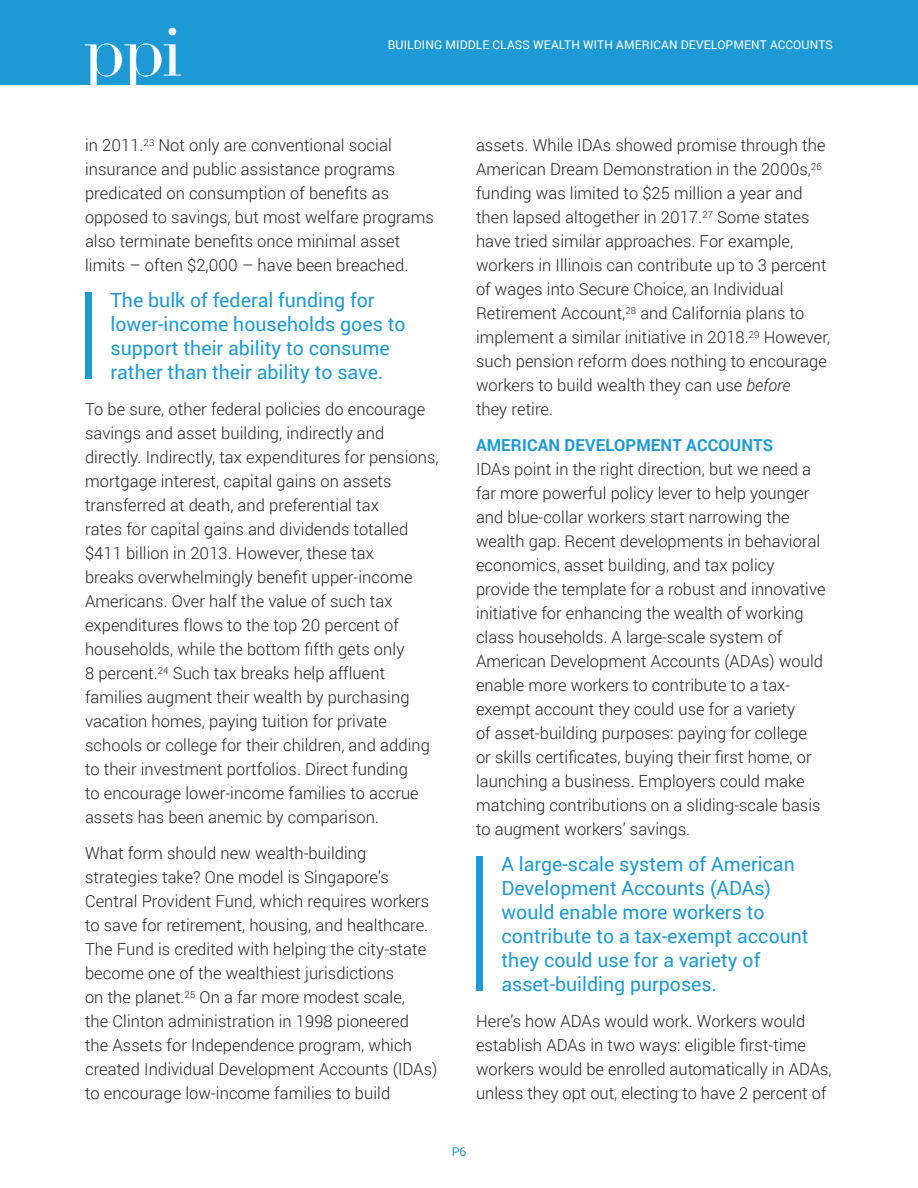
<style>
.page{position:relative;width:918px;height:1188px;background:#fff}
.page>*{position:absolute;margin:0;border:0;box-sizing:border-box;transform-origin:0 0}
.Quote_-_Roboto{font:19.5px/24px "Roboto";color:#1d99d6}
.Body_Copy{font:300 16.5px/24px "Roboto";letter-spacing:.005em;color:#231f20}
.H2_-_Section_Title{font:700 16.5px "Roboto";letter-spacing:.01em;color:#1d99d6}
.t1{font:12px "Roboto";letter-spacing:.01em;color:#fff}
.t2{font:12px "Roboto";color:#1d99d6}
.s1{font-style:italic}
</style>
<div class="page">
<div style="left:0;top:0;width:918px;height:85px;background:#1d99d6"></div>
<svg style="left:168px;top:28px;width:8px;height:7px"></svg>
<svg style="left:85px;top:43px;width:96px;height:42px"></svg>
<div style="left:476px;top:857px;width:6px;height:134px;background:#1d99d6"></div>
<div style="left:85px;top:293px;width:6px;height:86px;background:#1d99d6"></div>
<p class="t1" style="left:388px;top:36px;width:447px">BUILDING MIDDLE CLASS WEALTH WITH AMERICAN DEVELOPMENT ACCOUNTS</p>
<p class="Body_Copy" style="left:85px;top:133px;width:351px">in 2011.<sup>23</sup> Not only are conventional social insurance and public assistance programs predicated on consumption of benefits as opposed to savings, but most welfare programs also terminate benefits once minimal asset limits – often $2,000 – have been breached.</p>
<p class="Quote_-_Roboto" style="left:111px;top:287px;width:297px">The bulk of federal funding for lower-income households goes to support their ability to consume rather than their ability to save.</p>
<p class="Body_Copy" style="left:85px;top:397px;width:355px">To be sure, other federal policies do encourage savings and asset building, indirectly and directly. Indirectly, tax expenditures for pensions, mortgage interest, capital gains on assets transferred at death, and preferential tax<br>rates for capital gains and dividends totalled $411 billion in 2013. However, these tax<br>breaks overwhelmingly benefit upper-income Americans. Over half the value of such tax expenditures flows to the top 20 percent of households, while the bottom fifth gets only<br>8 percent.<sup>24</sup> Such tax breaks help affluent families augment their wealth by purchasing vacation homes, paying tuition for private schools or college for their children, and adding to their investment portfolios. Direct funding<br>to encourage lower-income families to accrue assets has been anemic by comparison.</p>
<p class="Body_Copy" style="left:85px;top:841px;width:354px">What form should new wealth-building strategies take? One model is Singapore’s Central Provident Fund, which requires workers to save for retirement, housing, and healthcare.<br>The Fund is credited with helping the city-state become one of the wealthiest jurisdictions<br>on the planet.<sup>25</sup> On a far more modest scale,<br>the Clinton administration in 1998 pioneered<br>the Assets for Independence program, which created Individual Development Accounts (IDAs) to encourage low-income families to build</p>
<p class="Body_Copy" style="left:476px;top:133px;width:356px">assets. While IDAs showed promise through the American Dream Demonstration in the 2000s,<sup>26 </sup>funding was limited to $25 million a year and then lapsed altogether in 2017.<sup>27</sup> Some states have tried similar approaches. For example, workers in Illinois can contribute up to 3 percent of wages into Secure Choice, an Individual Retirement Account,<sup>28</sup> and California plans to implement a similar initiative in 2018.<sup>29</sup> However, such pension reform does nothing to encourage workers to build wealth they can use <span class="s1">before<br></span>they retire.</p>
<p class="H2_-_Section_Title" style="left:476px;top:434px;width:299px">AMERICAN DEVELOPMENT ACCOUNTS</p>
<p class="Body_Copy" style="left:476px;top:457px;width:351px">IDAs point in the right direction, but we need a far more powerful policy lever to help younger and blue-collar workers start narrowing the wealth gap. Recent developments in behavioral economics, asset building, and tax policy provide the template for a robust and innovative initiative for enhancing the wealth of working class households. A large-scale system of American Development Accounts (ADAs) would enable more workers to contribute to a tax&shy;exempt account they could use for a variety<br>of asset-building purposes: paying for college or skills certificates, buying their first home, or launching a business. Employers could make matching contributions on a sliding-scale basis to augment workers’ savings.</p>
<p class="Quote_-_Roboto" style="left:502px;top:851px;width:309px">A large-scale system of American<br>Development Accounts (ADAs) would enable more workers to contribute to a tax-exempt account they could use for a variety of asset-building purposes.</p>
<p class="Body_Copy" style="left:476px;top:1009px;width:357px">Here’s how ADAs would work. Workers would establish ADAs in two ways: eligible first-time workers would be enrolled automatically in ADAs, unless they opt out, electing to have 2 percent of</p>
<p class="t2" style="left:452px;top:1143px;width:16px">P6</p>
</div>
